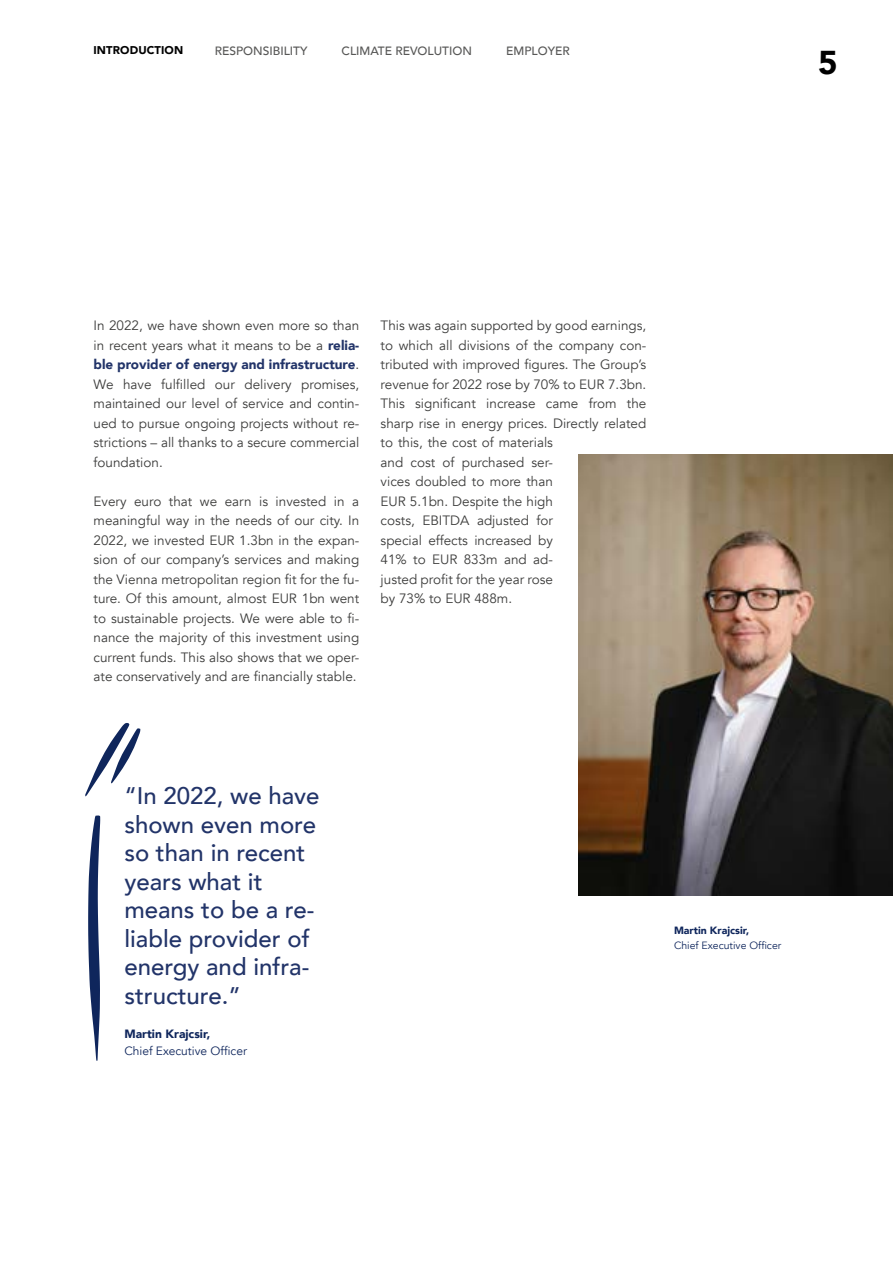
<style>
.page{position:relative;width:893px;height:1263px;background:#fff}
.page>*{position:absolute;margin:0;border:0;box-sizing:border-box;transform-origin:0 0}
.t1{font:900 33px "Avenir";color:#000}
.t2{font:500 24px/28.5px "Avenir";color:#223469}
.t3{font:13.5px/19.5px "Avenir";color:#3c3c3b;text-align:justify}
.t4{font:500 12px "Avenir";color:#575756}
.t5{font:12px "Avenir";color:#0f265c}
.t6{font:900 12px "Avenir";color:#0f265c}
.t7{font:900 11.25px "Avenir";letter-spacing:.01em;color:#000}
.t8{font:10.5px "Avenir";color:#0f265c}
.t9{font:900 10.5px "Avenir";color:#0f265c}
.s1{font-weight:900;color:#223469}
</style>
<div class="page">
<img style="left:578px;top:455px;width:315px;height:441px">
<svg style="left:85px;top:723px;width:55px;height:73px"></svg>
<svg style="left:88px;top:815px;width:12px;height:246px"></svg>
<p class="t7" style="left:94px;top:40px;width:91px">INTRODUCTION</p>
<p class="t4" style="left:215px;top:40px;width:94px">RESPONSIBILITY</p>
<p class="t4" style="left:342px;top:40px;width:132px">CLIMATE REVOLUTION</p>
<p class="t4" style="left:506px;top:40px;width:65px">EMPLOYER</p>
<h1 class="t1" style="left:818px;top:35px;width:21px">5</h1>
<p class="t3" style="left:94px;top:316px;width:267px">In 2022, we have shown even more so than in recent years what it means to be a <span class="s1">relia&shy;ble provider of energy and infrastructure</span>.<br>We have fulfilled our delivery promises, maintained our level of service and contin&shy;ued to pursue ongoing projects without re&shy;strictions – all thanks to a secure commercial foundation.</p>
<p class="t3" style="left:94px;top:492px;width:267px">Every euro that we earn is invested in a meaningful way in the needs of our city. In 2022, we invested EUR 1.3bn in the expan&shy;sion of our company’s services and making the Vienna metropolitan region fit for the fu&shy;ture. Of this amount, almost EUR 1bn went to sustainable projects. We were able to fi&shy;nance the majority of this investment using current funds. This also shows that we oper&shy;ate conservatively and are financially stable.</p>
<p class="t3" style="left:381px;top:316px;width:267px;text-align:left">This was again supported by good earnings, to which all divisions of the company con&shy;tributed with improved figures. The Group’s revenue for 2022 rose by 70% to EUR 7.3bn.<br>This significant increase came from the sharp rise in energy prices. Directly related to this, the cost of materials<br>and cost of purchased ser-<br>vices doubled to more than<br>EUR 5.1bn. Despite the high<br>costs, EBITDA adjusted for<br>special effects increased by<br>41% to EUR 833m and ad-<br>justed profit for the year rose<br>by 73% to EUR 488m.</p>
<h2 class="t2" style="left:124px;top:780px;width:197px">“In 2022, we have shown even more so than in recent years what it means to be a re&shy;liable provider of energy and infra&shy;structure.”</h2>
<p class="t6" style="left:124px;top:1024px;width:88px">Martin Krajcsir,</p>
<p class="t5" style="left:124px;top:1043px;width:124px">Chief Executive Officer</p>
<p class="t9" style="left:674px;top:922px;width:77px">Martin Krajcsir,</p>
<p class="t8" style="left:674px;top:939px;width:109px">Chief Executive Officer</p>
</div>
